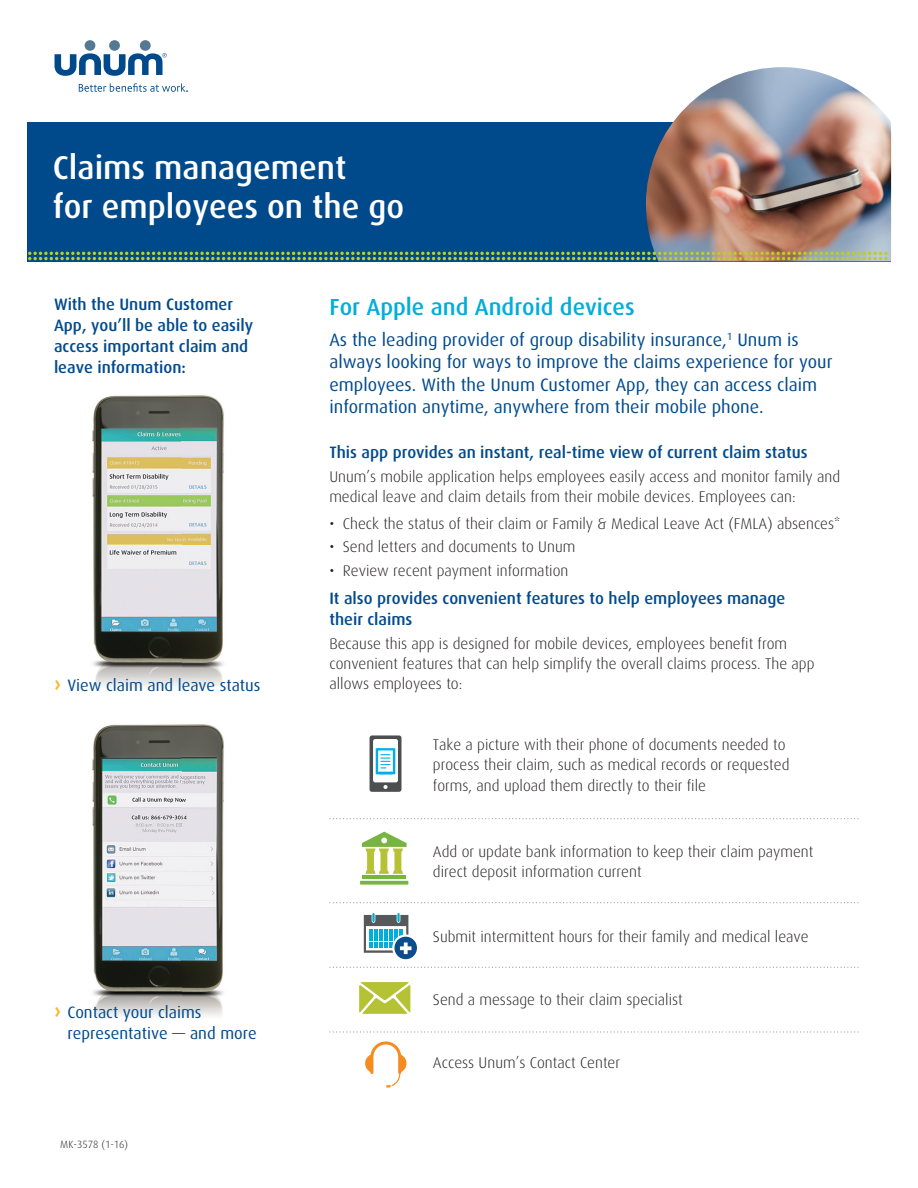
<style>
.page{position:relative;width:918px;height:1188px;background:#fff}
.page>*{position:absolute;margin:0;border:0;box-sizing:border-box;transform-origin:0 0}
.t1{font:500 33px/39px "Dax Pro";color:#fff}
.t2{font:500 23.25px "Dax Pro";color:#00aedc}
.t3{font:18px/22.5px "Dax Pro";color:#004a8c}
.t4{font:500 16.5px/21px "Dax Pro";color:#004a8c}
.t5{font:16.5px/21px "Dax Pro";color:#004a8c}
.t6{font:300 15.45px/20.2px "Dax Pro";color:#231f20}
.t7{font:300 10.5px "Dax Pro";color:#231f20}
.s1{font-weight:700;font-size:21px;color:#fcb72e}
.s2{font-weight:400}
</style>
<div class="page">
<img style="left:92px;top:395px;width:90px;height:621px">
<img style="left:182px;top:395px;width:42px;height:292px">
<img style="left:182px;top:747px;width:42px;height:269px">
<img style="left:92px;top:721px;width:132px;height:26px">
<div style="left:27px;top:122px;width:864px;height:139px;background:#004a8c"></div>
<div style="left:85px;top:40px;width:10px;height:11px;background:#567993;border-radius:50%"></div>
<div style="left:109px;top:40px;width:11px;height:11px;background:#567993;border-radius:50%"></div>
<div style="left:140px;top:40px;width:11px;height:11px;background:#567993;border-radius:50%"></div>
<svg style="left:55px;top:53px;width:112px;height:23px"></svg>
<svg style="left:79px;top:83px;width:109px;height:9px"></svg>
<img style="left:646px;top:67px;width:245px;height:194px">
<svg style="left:28px;top:252px;width:860px;height:8px"></svg>
<svg style="left:329px;top:1031px;width:530px;height:2px"></svg>
<svg style="left:359px;top:982px;width:51px;height:32px"></svg>
<svg style="left:365px;top:1041px;width:42px;height:47px"></svg>
<svg style="left:370px;top:735px;width:31px;height:57px"></svg>
<svg style="left:329px;top:967px;width:530px;height:1px"></svg>
<svg style="left:329px;top:902px;width:530px;height:1px"></svg>
<svg style="left:329px;top:818px;width:530px;height:1px"></svg>
<svg style="left:360px;top:881px;width:48px;height:4px"></svg>
<hr style="left:363px;top:875px;width:43px;height:4px;background:#77b542">
<svg style="left:362px;top:832px;width:45px;height:42px"></svg>
<svg style="left:393px;top:936px;width:25px;height:24px"></svg>
<div style="left:392px;top:934px;width:27px;height:27px;border:2px solid #fff;border-radius:50%"></div>
<svg style="left:364px;top:913px;width:48px;height:41px"></svg>
<h1 class="t1" style="left:53px;top:147px;width:353px">Claims management<br>for employees on the go</h1>
<p class="t4" style="left:54px;top:293px;width:201px">With the Unum Customer<br>App, you’ll be able to easily access important claim and leave information:</p>
<h2 class="t2" style="left:329px;top:292px;width:307px">For Apple and Android devices</h2>
<p class="t3" style="left:329px;top:328px;width:505px">As the leading provider of group disability insurance,<sup>1</sup> Unum is always looking for ways to improve the claims experience for your employees. With the Unum Customer App, they can access claim information anytime, anywhere from their mobile phone.</p>
<p class="t5" style="left:54px;top:674px;width:208px"><span class="s1">›</span> View claim and leave status</p>
<p class="t5" style="left:68px;top:1001px;width:190px;text-indent:-14px"><span class="s1">›</span> Contact your claims representative — and more</p>
<p class="t7" style="left:60px;top:1137px;width:69px">MK-3578 (1-16)</p>
<p class="t4" style="left:329px;top:441px;width:480px">This app provides an instant, real-time view of current claim status</p>
<p class="t6" style="left:329px;top:466px;width:512px">Unum’s mobile application helps employees easily access and monitor family and medical leave and claim details from their mobile devices. Employees can:</p>
<p class="t6" style="left:329px;top:513px;width:513px"><span class="s2">•</span> Check the status of their claim or Family &amp; Medical Leave Act (FMLA) absences*</p>
<p class="t6" style="left:329px;top:536px;width:247px"><span class="s2">•</span> Send letters and documents to Unum</p>
<p class="t6" style="left:329px;top:560px;width:241px"><span class="s2">•</span> Review recent payment information</p>
<p class="t4" style="left:329px;top:587px;width:457px">It also provides convenient features to help employees manage their claims</p>
<p class="t6" style="left:329px;top:633px;width:487px">Because this app is designed for mobile devices, employees benefit from convenient features that can help simplify the overall claims process. The app allows employees to:</p>
<p class="t6" style="left:433px;top:734px;width:358px">Take a picture with their phone of documents needed to process their claim, such as medical records or requested forms, and upload them directly to their file</p>
<p class="t6" style="left:433px;top:841px;width:382px">Add or update bank information to keep their claim payment direct deposit information current</p>
<p class="t6" style="left:433px;top:926px;width:377px">Submit intermittent hours for their family and medical leave</p>
<p class="t6" style="left:433px;top:989px;width:251px">Send a message to their claim specialist</p>
<p class="t6" style="left:433px;top:1053px;width:189px">Access Unum’s Contact Center</p>
</div>
